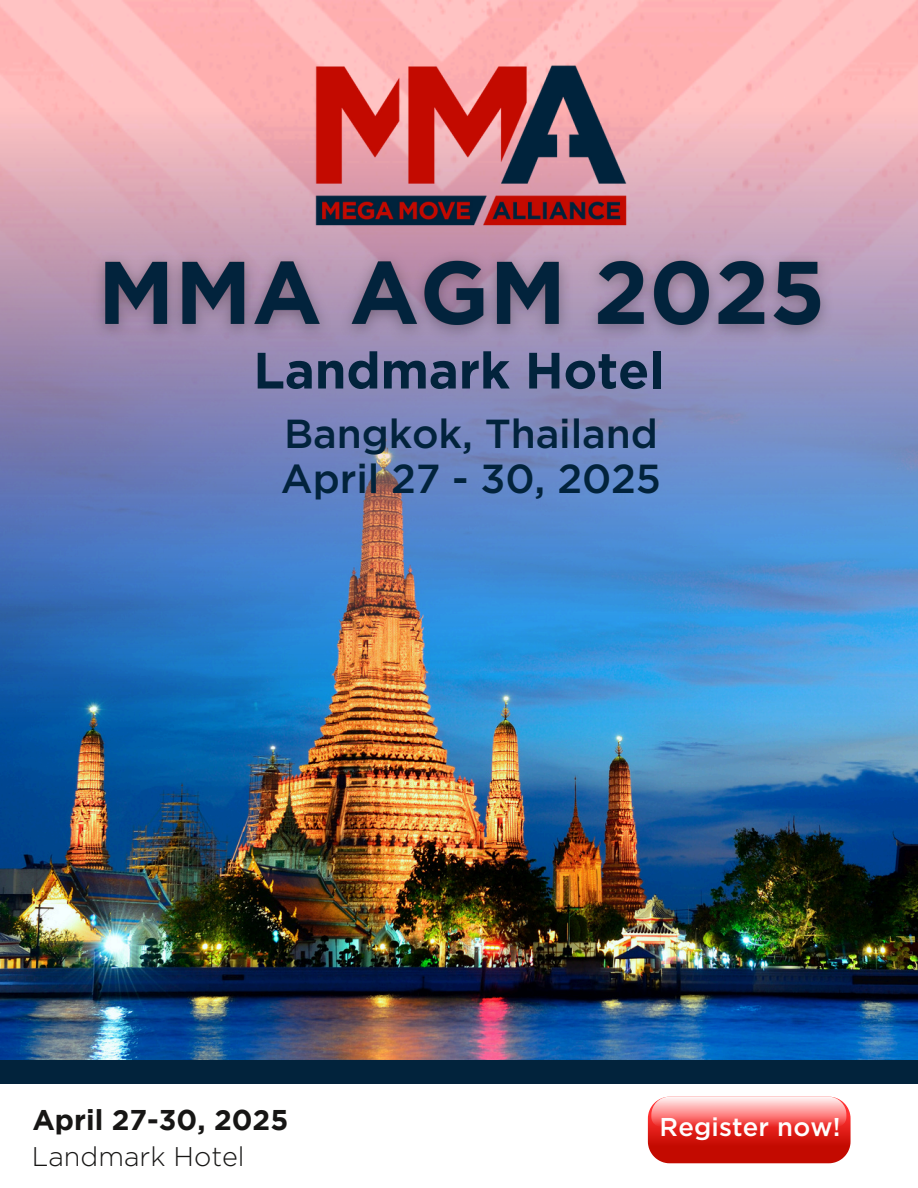
<style>
.page{position:relative;width:918px;height:1188px;background:#fff}
.page>*{position:absolute;margin:0;border:0;box-sizing:border-box;transform-origin:0 0}
.t1{font:700 51px "Gotham";letter-spacing:-.005em;color:#02233c}
.t2{font:500 40.5px/45px "Gotham";letter-spacing:-.005em;color:#02233c}
.t3{font:700 28.5px "Gotham";color:#171615}
.t4{font:300 27px "Gotham";color:#171615}
.t5{font:500 25.8px "Gotham";letter-spacing:.005em;color:#fefefe}
</style>
<div class="page">
<img style="left:0;top:724px;width:918px;height:336px">
<div style="left:0;top:1060px;width:918px;height:24px;background:#02233c"></div>
<img style="left:0;top:0;width:918px;height:724px">
<svg style="left:648px;top:1097px;width:202px;height:66px"></svg>
<img style="left:276px;top:25px;width:390px;height:216px">
<img style="left:83px;top:241px;width:760px;height:109px">
<p class="t1" style="left:253px;top:351px;width:413px">Landmark Hotel</p>
<h3 class="t2" style="left:281px;top:413px;width:382px">Bangkok, Thailand<br>April 27 - 30, 2025</h3>
<h4 class="t3" style="left:32px;top:1109px;width:257px">April 27-30, 2025</h4>
<h4 class="t4" style="left:32px;top:1142px;width:214px">Landmark Hotel</h4>
<p class="t5" style="left:660px;top:1116px;width:183px">Register now!</p>
</div>
